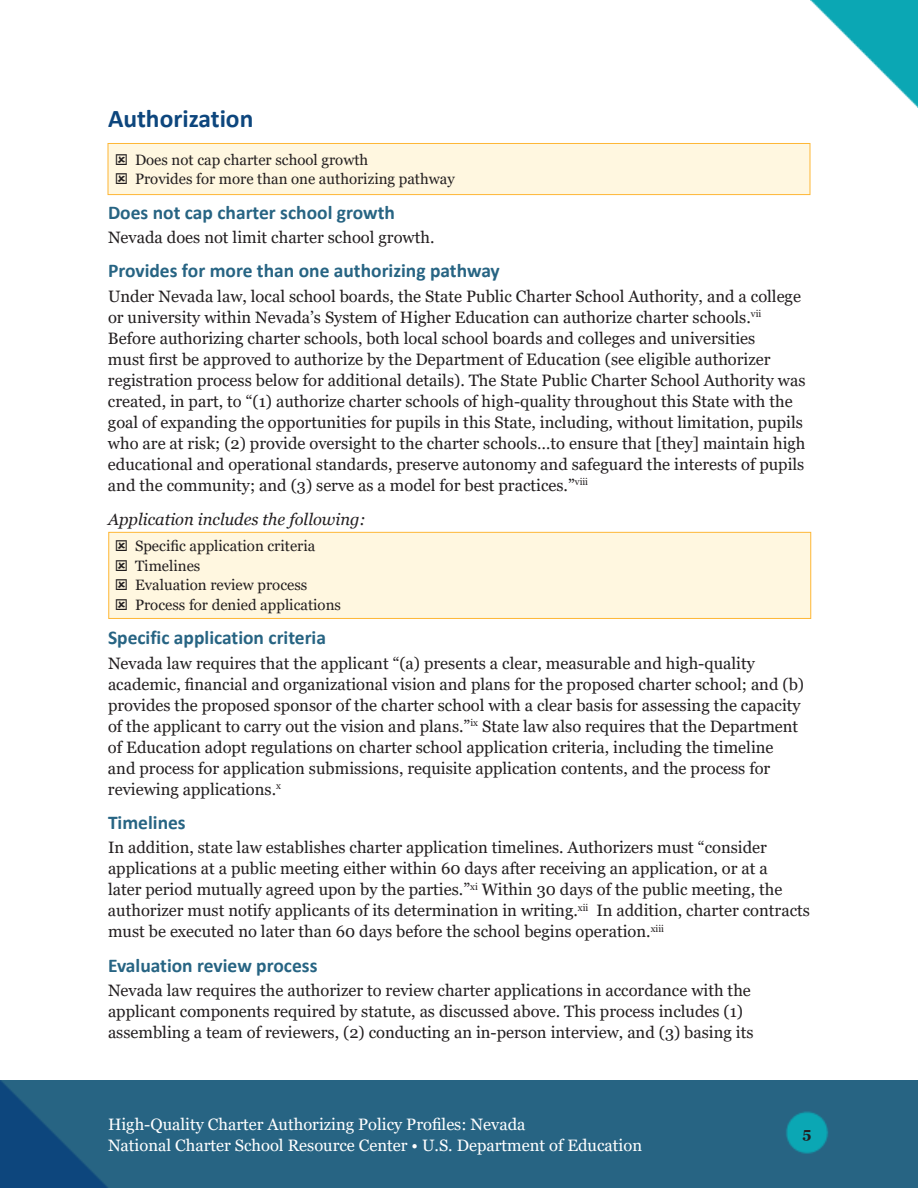
<style>
.page{position:relative;width:918px;height:1188px;background:#fff}
.page>*{position:absolute;margin:0;border:0;box-sizing:border-box;transform-origin:0 0}
.t1{font:700 25.5px "Calibri";color:#0d467d}
.t2{font:700 19.5px "Calibri";color:#276483}
.t3{font:16.5px/21px "Georgia";color:#231f20}
.t4{font:16.5px/21px "Georgia";color:#fff}
.t5{font:italic 16.5px "Georgia";color:#231f20}
.t6{font:15px "Georgia";color:#231f20}
.t7{font:700 15px "Georgia";color:#231f20}
</style>
<div class="page">
<img style="left:0;top:1080px;width:918px;height:108px">
<img style="left:810px;top:0;width:108px;height:108px">
<div style="left:108px;top:143px;width:702px;height:52px;background:#fff7e0;border:1px solid #feb736"></div>
<div style="left:108px;top:532px;width:703px;height:87px;background:#fff7e0;border:1px solid #feb736"></div>
<h2 class="t1" style="left:108px;top:101px;width:147px">Authorization</h2>
<p class="t6" style="left:135px;top:150px;width:235px">Does not cap charter school growth</p>
<p class="t6" style="left:135px;top:170px;width:321px">Provides for more than one authorizing pathway</p>
<h3 class="t2" style="left:108px;top:198px;width:289px">Does not cap charter school growth</h3>
<p class="t3" style="left:108px;top:227px;width:328px">Nevada does not limit charter school growth.</p>
<h3 class="t2" style="left:108px;top:257px;width:393px">Provides for more than one authorizing pathway</h3>
<p class="t3" style="left:108px;top:286px;width:699px">Under Nevada law, local school boards, the State Public Charter School Authority, and a college or university within Nevada’s System of Higher Education can authorize charter schools.<sup>vii </sup>Before authorizing charter schools, both local school boards and colleges and universities<br>must first be approved to authorize by the Department of Education (see eligible authorizer registration process below for additional details). The State Public Charter School Authority was created, in part, to “(1) authorize charter schools of high-quality throughout this State with the goal of expanding the opportunities for pupils in this State, including, without limitation, pupils who are at risk; (2) provide oversight to the charter schools…to ensure that [they] maintain high educational and operational standards, preserve autonomy and safeguard the interests of pupils and the community; and (3) serve as a model for best practices.”<sup>viii</sup></p>
<p class="t5" style="left:108px;top:509px;width:259px">Application includes the following:</p>
<p class="t6" style="left:135px;top:537px;width:182px">Specific application criteria</p>
<p class="t6" style="left:135px;top:557px;width:67px">Timelines</p>
<p class="t6" style="left:135px;top:576px;width:174px">Evaluation review process</p>
<p class="t6" style="left:135px;top:596px;width:208px">Process for denied applications</p>
<h3 class="t2" style="left:108px;top:624px;width:220px">Specific application criteria</h3>
<p class="t3" style="left:108px;top:653px;width:698px">Nevada law requires that the applicant “(a) presents a clear, measurable and high-quality academic, financial and organizational vision and plans for the proposed charter school; and (b) provides the proposed sponsor of the charter school with a clear basis for assessing the capacity of the applicant to carry out the vision and plans.”<sup>ix</sup> State law also requires that the Department of Education adopt regulations on charter school application criteria, including the timeline and process for application submissions, requisite application contents, and the process for reviewing applications.<sup>x</sup></p>
<h3 class="t2" style="left:108px;top:809px;width:79px">Timelines</h3>
<p class="t3" style="left:108px;top:837px;width:704px">In addition, state law establishes charter application timelines. Authorizers must “consider applications at a public meeting either within 60 days after receiving an application, or at a<br>later period mutually agreed upon by the parties.”<sup>xi</sup> Within 30 days of the public meeting, the authorizer must notify applicants of its determination in writing.<sup>xii</sup> In addition, charter contracts must be executed no later than 60 days before the school begins operation.<sup>xiii</sup></p>
<h3 class="t2" style="left:108px;top:952px;width:211px">Evaluation review process</h3>
<p class="t3" style="left:108px;top:980px;width:647px">Nevada law requires the authorizer to review charter applications in accordance with the applicant components required by statute, as discussed above. This process includes (1) assembling a team of reviewers, (2) conducting an in-person interview, and (3) basing its</p>
<p class="t4" style="left:108px;top:1114px;width:536px">High-Quality Charter Authorizing Policy Profiles: Nevada<br>National Charter School Resource Center • U.S. Department of Education</p>
<p class="t7" style="left:802px;top:1123px;width:10px">5</p>
</div>
